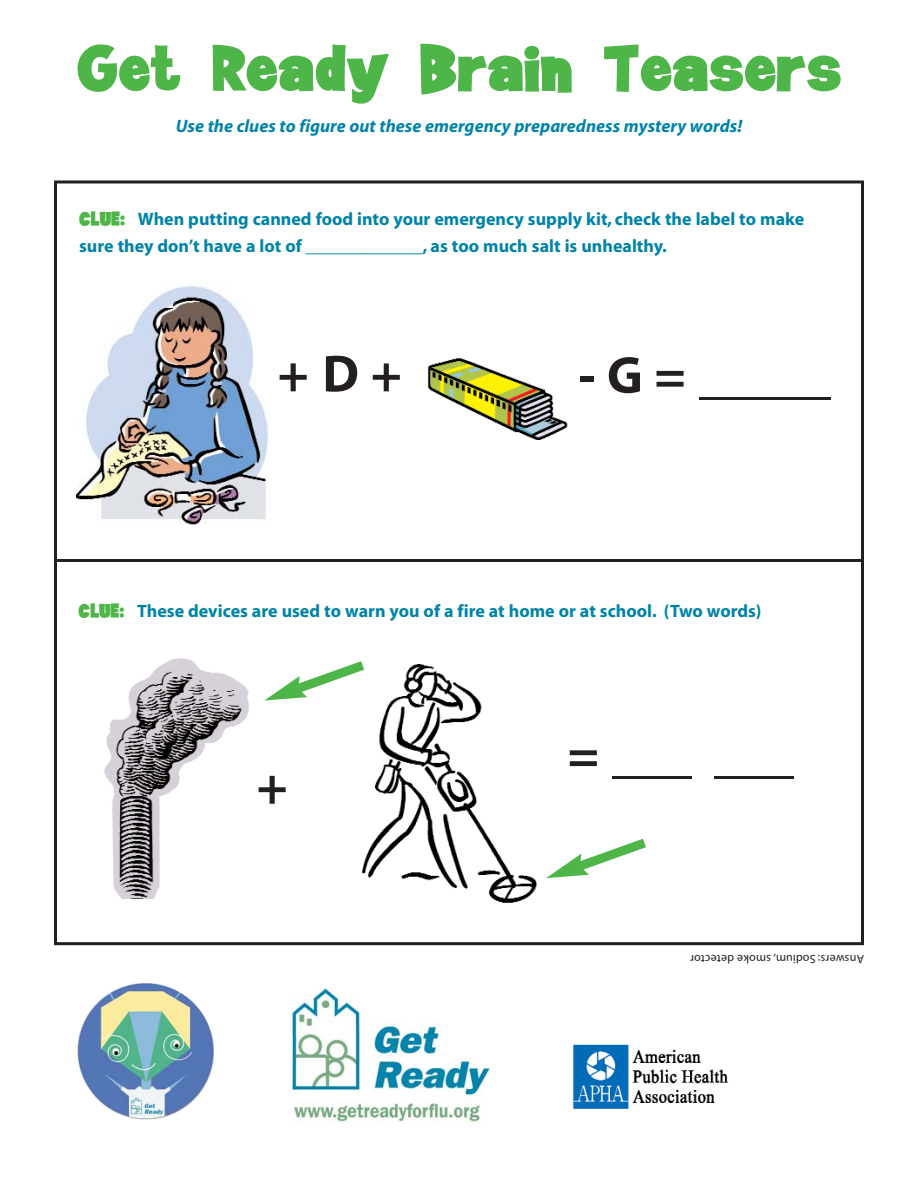
<style>
.page{position:relative;width:918px;height:1188px;background:#fff}
.page>*{position:absolute;margin:0;border:0;box-sizing:border-box;transform-origin:0 0}
.t1{font:60px "Jan Brady";color:#4eb548}
.t2{font:700 52.5px "Myriad";color:#231f20}
.t3{font:700 18px/27px "Myriad";color:#0083a8}
.t4{font:italic 700 18px "Myriad";color:#0083a8}
.t5{font:12px "Myriad";letter-spacing:.015em;color:#231f20}
.s1{font-family:"Jan Brady";font-weight:400;color:#4eb548}
</style>
<div class="page">
<div style="left:54px;top:180px;width:810px;height:765px;border:3px solid #231f20"></div>
<img style="left:77px;top:983px;width:137px;height:137px">
<img style="left:290px;top:988px;width:199px;height:135px">
<img style="left:572px;top:1044px;width:156px;height:65px">
<hr style="left:54px;top:559px;width:810px;height:3px;background:#231f20">
<img style="left:77px;top:286px;width:191px;height:239px">
<img style="left:427px;top:358px;width:141px;height:82px">
<img style="left:104px;top:658px;width:145px;height:241px">
<img style="left:362px;top:665px;width:185px;height:238px">
<svg style="left:264px;top:661px;width:110px;height:40px"></svg>
<svg style="left:546px;top:832px;width:100px;height:46px"></svg>
<h1 class="t1" style="left:76px;top:45px;width:767px">Get Ready Brain Teasers</h1>
<p class="t4" style="left:176px;top:119px;width:568px">Use the clues to figure out these emergency preparedness mystery words!</p>
<p class="t3" style="left:79px;top:207px;width:727px"><span class="s1">CLUE:</span> When putting canned food into your emergency supply kit, check the label to make sure they don’t have a lot of _____________, as too much salt is unhealthy.</p>
<h2 class="t2" style="left:278px;top:354px;width:126px">+ D +</h2>
<h2 class="t2" style="left:578px;top:356px;width:254px">- G = _____</h2>
<p class="t3" style="left:79px;top:598px;width:685px"><span class="s1">CLUE:</span> These devices are used to warn you of a fire at home or at school. (Two words)</p>
<h2 class="t2" style="left:256px;top:766px;width:33px">+</h2>
<h2 class="t2" style="left:568px;top:735px;width:227px">= ___ ___</h2>
<p class="t5" style="left:864px;top:963px;width:175px;rotate:-180deg">Answers: Sodium, smoke detector</p>
</div>
